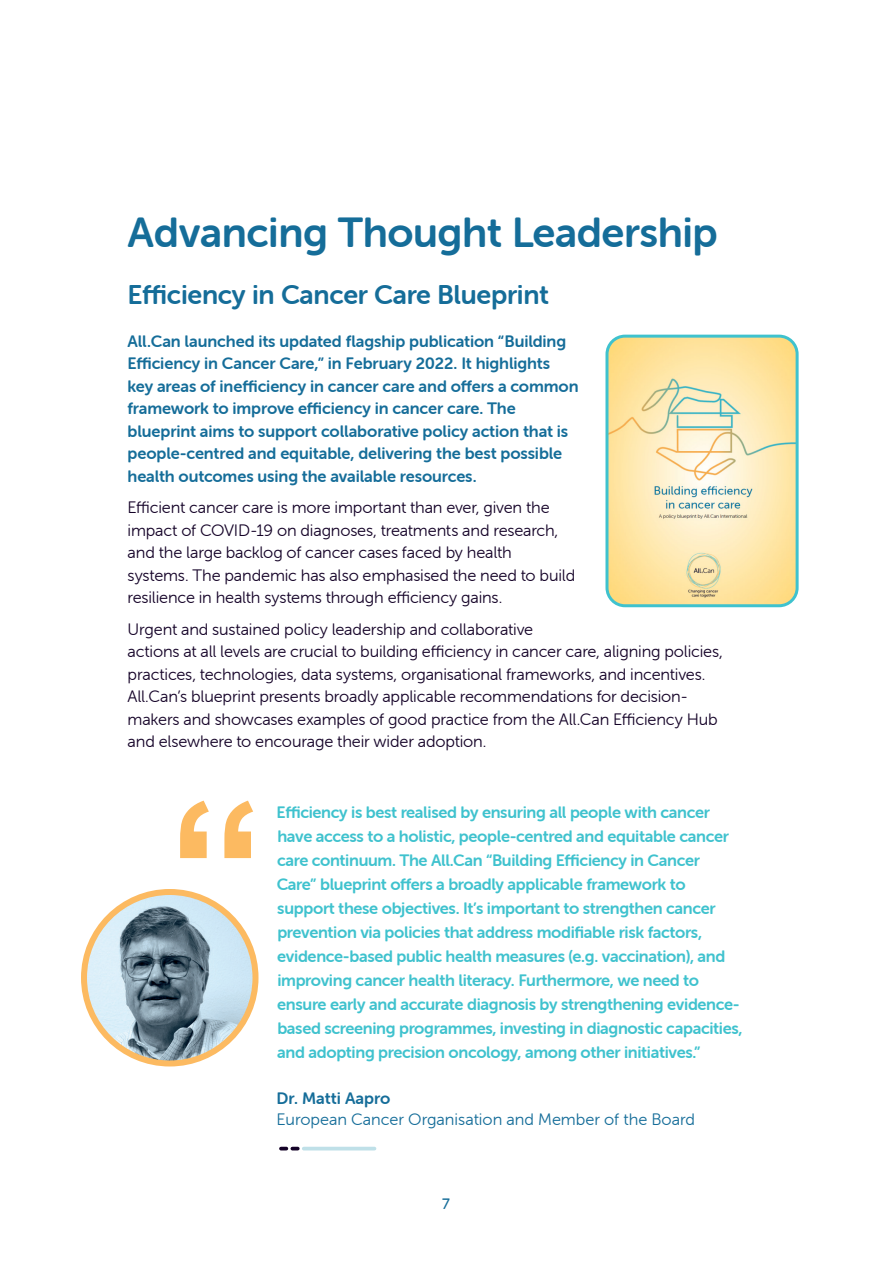
<style>
.page{position:relative;width:893px;height:1263px;background:#fff}
.page>*{position:absolute;margin:0;border:0;box-sizing:border-box;transform-origin:0 0}
.Body_Copy{font:700 193.5px "Arial";color:#fcba61}
.t1{font:42px "Museo Sans Rounded 700";letter-spacing:-.01em;color:#156d99}
.t2{font:27px "Museo Sans Rounded 700";letter-spacing:-.01em;color:#156d99}
.Body_Copy_copy_basel{font:16.5px/22.5px "Museo Sans Rounded 300";letter-spacing:-.01em;color:#150328}
.Quote_style_2{font:16.5px/24px "Museo Sans Rounded 700";letter-spacing:-.02em;color:#3fc2ce}
.Body_Copy_copy_basel-2{font:16.5px/22.5px "Museo Sans Rounded 700";letter-spacing:-.005em;color:#156d99}
.Quote_author_name{font:16.5px/21px "Museo Sans Rounded 300";color:#156d99}
.t3{font:15px "Museo Sans Rounded 500";color:#156d99}
.s1{font-family:"Museo Sans Rounded 700"}
</style>
<div class="page">
<img style="left:84px;top:892px;width:171px;height:171px;border-radius:86px">
<div style="left:81px;top:889px;width:177px;height:177px;border:6px solid #fcba61;border-radius:50%"></div>
<hr style="left:304px;top:1147px;width:70px;height:3px;background:#bfe0e8">
<svg style="left:281px;top:1147px;width:5px;height:3px"></svg>
<svg style="left:292px;top:1147px;width:6px;height:3px"></svg>
<img style="left:609px;top:336px;width:186px;height:267px">
<div style="left:605px;top:335px;width:194px;height:272px;border:3px solid #3fc2ce;border-radius:18px"></div>
<h1 class="t1" style="left:128px;top:209px;width:592px">Advancing Thought Leadership</h1>
<h2 class="t2" style="left:128px;top:279px;width:423px">Efficiency in Cancer Care Blueprint</h2>
<p class="Body_Copy_copy_basel-2" style="left:128px;top:330px;width:453px">All.Can launched its updated flagship publication “Building Efficiency in Cancer Care,” in February 2022. It highlights key areas of inefficiency in cancer care and offers a common framework to improve efficiency in cancer care. The blueprint aims to support collaborative policy action that is people-centred and equitable, delivering the best possible health outcomes using the available resources.</p>
<p class="Body_Copy_copy_basel" style="left:128px;top:496px;width:449px">Efficient cancer care is more important than ever, given the impact of COVID-19 on diagnoses, treatments and research, and the large backlog of cancer cases faced by health systems. The pandemic has also emphasised the need to build resilience in health systems through efficiency gains.</p>
<p class="Body_Copy_copy_basel" style="left:128px;top:618px;width:597px">Urgent and sustained policy leadership and collaborative<br>actions at all levels are crucial to building efficiency in cancer care, aligning policies, practices, technologies, data systems, organisational frameworks, and incentives.<br>All.Can’s blueprint presents broadly applicable recommendations for decision&shy;makers and showcases examples of good practice from the All.Can Efficiency Hub and elsewhere to encourage their wider adoption.</p>
<p class="Body_Copy" style="left:168px;top:736px;width:98px">“</p>
<p class="Quote_style_2" style="left:277px;top:800px;width:467px">Efficiency is best realised by ensuring all people with cancer have access to a holistic, people-centred and equitable cancer care continuum. The All.Can “Building Efficiency in Cancer Care” blueprint offers a broadly applicable framework to support these objectives. It’s important to strengthen cancer prevention via policies that address modifiable risk factors, evidence-based public health measures (e.g. vaccination), and improving cancer health literacy. Furthermore, we need to ensure early and accurate diagnosis by strengthening evidence&shy;based screening programmes, investing in diagnostic capacities, and adopting precision oncology, among other initiatives.”</p>
<p class="Quote_author_name" style="left:277px;top:1088px;width:420px"><span class="s1">Dr. Matti Aapro<br></span>European Cancer Organisation and Member of the Board</p>
<p class="t3" style="left:442px;top:1195px;width:9px">7</p>
</div>
